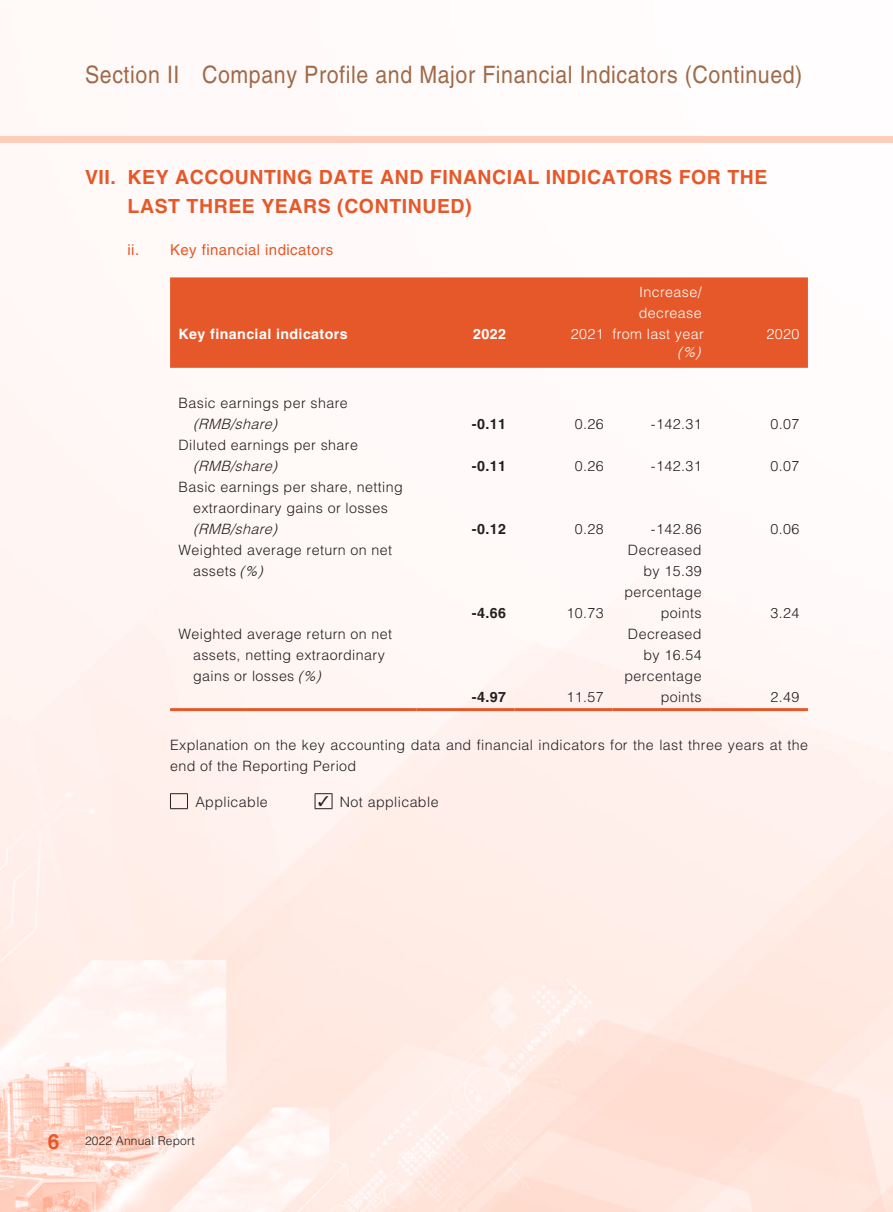
<style>
.page{position:relative;width:893px;height:1212px;background:#fff}
.page>*{position:absolute;margin:0;border:0;box-sizing:border-box;transform-origin:0 0}
.t1{font:24px "Helvetica LT Std";letter-spacing:.03em;color:#9f6a49;scale:.89 1}
.t2{font:700 19.5px/28.5px "Helvetica LT Std";letter-spacing:.03em;color:#e65829}
.t3{font:15px "Helvetica LT Std";letter-spacing:.03em;color:#e65829}
.t4{font:300 14.25px/21px "Helvetica LT Std";letter-spacing:.03em;color:#231f20}
.t5{font:300 14.25px/21px "Helvetica LT Std";letter-spacing:.03em;color:#fff;text-align:right}
.t6{font:italic 300 14.25px "Helvetica LT Std";color:#231f20}
.t7{font:700 14.25px "Helvetica LT Std";letter-spacing:.03em;color:#fff}
.t8{font:700 14.25px "Helvetica LT Std";letter-spacing:.03em;color:#231f20}
.t9{font:italic 300 14.25px "Helvetica LT Std";color:#fff}
.t10{font:300 12px "Helvetica LT Std";letter-spacing:.015em;color:#231f20}
.s1{font-style:italic}
.s2{font-weight:700;font-size:21px;color:#e65829}
</style>
<div class="page">
<img style="left:0;top:142px;width:893px;height:1070px">
<div style="left:0;top:136px;width:893px;height:6px;background:#ffcdbc"></div>
<div style="left:170px;top:277px;width:638px;height:91px;background:#e65829"></div>
<hr style="left:170px;top:708px;width:247px;height:3px;background:#e65829">
<hr style="left:417px;top:708px;width:97px;height:3px;background:#e65829">
<hr style="left:514px;top:708px;width:98px;height:3px;background:#e65829">
<hr style="left:612px;top:708px;width:98px;height:3px;background:#e65829">
<hr style="left:710px;top:708px;width:98px;height:3px;background:#e65829">
<svg style="left:170px;top:793px;width:18px;height:16px"></svg>
<svg style="left:315px;top:793px;width:18px;height:16px"></svg>
<h1 class="t1" style="left:85px;top:61px;width:807px">Section II Company Profile and Major Financial Indicators (Continued)</h1>
<h2 class="t2" style="left:128px;top:163px;width:641px;text-indent:-43px">VII. KEY ACCOUNTING DATE AND FINANCIAL INDICATORS FOR THE<br>LAST THREE YEARS (CONTINUED)</h2>
<p class="t3" style="left:128px;top:241px;width:207px">ii. Key financial indicators</p>
<p class="t7" style="left:179px;top:325px;width:171px">Key financial indicators</p>
<p class="t7" style="left:473px;top:325px;width:34px">2022</p>
<p class="t5" style="left:571px;top:323px;width:34px">2021</p>
<p class="t5" style="left:612px;top:281px;width:93px">Increase/ decrease from last year</p>
<p class="t9" style="left:677px;top:343px;width:29px">(%)</p>
<p class="t5" style="left:766px;top:323px;width:34px">2020</p>
<p class="t4" style="left:179px;top:392px;width:171px">Basic earnings per share</p>
<p class="t6" style="left:193px;top:415px;width:90px">(RMB/share)</p>
<p class="t8" style="left:472px;top:415px;width:36px">-0.11</p>
<p class="t4" style="left:575px;top:413px;width:30px">0.26</p>
<p class="t4" style="left:651px;top:413px;width:52px">-142.31</p>
<p class="t4" style="left:770px;top:413px;width:30px">0.07</p>
<p class="t4" style="left:179px;top:434px;width:181px">Diluted earnings per share</p>
<p class="t6" style="left:193px;top:457px;width:90px">(RMB/share)</p>
<p class="t8" style="left:472px;top:457px;width:36px">-0.11</p>
<p class="t4" style="left:575px;top:455px;width:30px">0.26</p>
<p class="t4" style="left:651px;top:455px;width:52px">-142.31</p>
<p class="t4" style="left:770px;top:455px;width:30px">0.07</p>
<p class="t4" style="left:179px;top:476px;width:226px;text-align:center">Basic earnings per share, netting extraordinary gains or losses</p>
<p class="t6" style="left:193px;top:520px;width:90px">(RMB/share)</p>
<p class="t8" style="left:472px;top:520px;width:36px">-0.12</p>
<p class="t4" style="left:575px;top:518px;width:30px">0.28</p>
<p class="t4" style="left:651px;top:518px;width:52px">-142.86</p>
<p class="t4" style="left:770px;top:518px;width:30px">0.06</p>
<p class="t4" style="left:193px;top:539px;width:201px;text-indent:-14px">Weighted average return on net assets <span class="s1">(%)</span></p>
<p class="t8" style="left:472px;top:604px;width:36px">-4.66</p>
<p class="t4" style="left:567px;top:602px;width:39px">10.73</p>
<p class="t4" style="left:624px;top:539px;width:79px;text-align:right">Decreased by 15.39 percentage points</p>
<p class="t4" style="left:770px;top:602px;width:30px">3.24</p>
<p class="t4" style="left:624px;top:623px;width:79px;text-align:right">Decreased by 16.54 percentage points</p>
<p class="t4" style="left:193px;top:623px;width:201px;text-indent:-14px">Weighted average return on net assets, netting extraordinary gains or losses <span class="s1">(%)</span></p>
<p class="t8" style="left:472px;top:688px;width:36px">-4.97</p>
<p class="t4" style="left:567px;top:686px;width:39px">11.57</p>
<p class="t4" style="left:770px;top:686px;width:30px">2.49</p>
<p class="t4" style="left:170px;top:734px;width:640px">Explanation on the key accounting data and financial indicators for the last three years at the end of the Reporting Period</p>
<p class="t4" style="left:195px;top:791px;width:74px">Applicable</p>
<p class="t4" style="left:318px;top:791px;width:122px">✓ Not applicable</p>
<p class="t10" style="left:48px;top:1133px;width:148px"><span class="s2">6</span> 2022 Annual Report</p>
</div>
